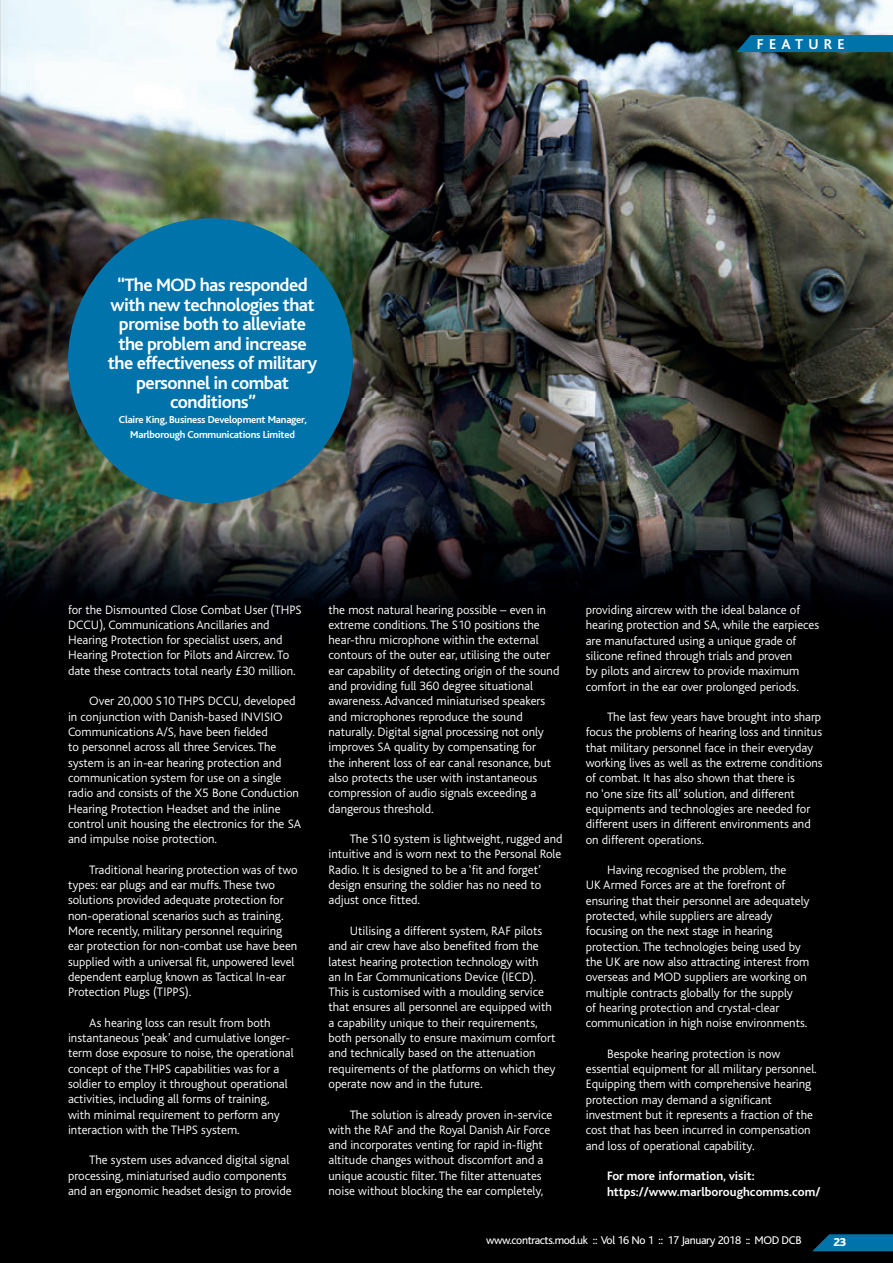
<style>
.page{position:relative;width:893px;height:1263px;background:#000001}
.page>*{position:absolute;margin:0;border:0;box-sizing:border-box;transform-origin:0 0}
.t1{font:700 18.75px/19.5px "Bliss";letter-spacing:-.03em;color:#fff;text-align:center}
.t2{font:700 15px "Bliss";letter-spacing:.35em;color:#fff}
.t3{font:300 12.75px/15.3px "Bliss";color:#fff}
.t4{font:700 12.75px/15.3px "Bliss";color:#fff}
.t5{font:800 12px "Bliss";color:#fff}
.t6{font:11.7px "Bliss";letter-spacing:-.03em;color:#fff}
.t7{font:700 10.5px/15px "Bliss";letter-spacing:-.02em;color:#fff;text-align:center}
</style>
<div class="page">
<img style="left:0;top:0;width:893px;height:606px">
<svg style="left:736px;top:35px;width:157px;height:17px;background:#006ea2"></svg>
<svg style="left:812px;top:1234px;width:81px;height:17px"></svg>
<div style="left:68px;top:218px;width:285px;height:285px;background:#0073ab;border-radius:50%"></div>
<p class="t2" style="left:757px;top:36px;width:89px">FEATURE</p>
<h1 class="t1" style="left:108px;top:276px;width:211px">“The MOD has responded with new technologies that promise both to alleviate the problem and increase the effectiveness of military personnel in combat conditions”</h1>
<p class="t7" style="left:119px;top:412px;width:189px">Claire King, Business Development Manager,<br>Marlborough Communications Limited</p>
<p class="t3" style="left:68px;top:602px;width:235px">for the Dismounted Close Combat User (THPS DCCU), Communications Ancillaries and Hearing Protection for specialist users, and Hearing Protection for Pilots and Aircrew. To date these contracts total nearly £30 million.</p>
<p class="t3" style="left:68px;top:694px;width:235px;text-indent:21px">Over 20,000 S10 THPS DCCU, developed in conjunction with Danish-based INVISIO Communications A/S, have been fielded<br>to personnel across all three Services. The system is an in-ear hearing protection and communication system for use on a single radio and consists of the X5 Bone Conduction Hearing Protection Headset and the inline control unit housing the electronics for the SA and impulse noise protection.</p>
<p class="t3" style="left:68px;top:862px;width:231px;text-indent:21px">Traditional hearing protection was of two types: ear plugs and ear muffs. These two solutions provided adequate protection for non-operational scenarios such as training.<br>More recently, military personnel requiring ear protection for non-combat use have been supplied with a universal fit, unpowered level dependent earplug known as Tactical In-ear Protection Plugs (TIPPS).</p>
<p class="t3" style="left:68px;top:1015px;width:227px;text-indent:21px">As hearing loss can result from both instantaneous ‘peak’ and cumulative longer&shy;term dose exposure to noise, the operational concept of the THPS capabilities was for a soldier to employ it throughout operational activities, including all forms of training, with minimal requirement to perform any interaction with the THPS system.</p>
<p class="t3" style="left:68px;top:1153px;width:225px;text-indent:21px">The system uses advanced digital signal processing, miniaturised audio components and an ergonomic headset design to provide</p>
<p class="t3" style="left:328px;top:602px;width:232px">the most natural hearing possible – even in extreme conditions. The S10 positions the hear-thru microphone within the external contours of the outer ear, utilising the outer ear capability of detecting origin of the sound and providing full 360 degree situational awareness. Advanced miniaturised speakers and microphones reproduce the sound naturally. Digital signal processing not only improves SA quality by compensating for<br>the inherent loss of ear canal resonance, but also protects the user with instantaneous compression of audio signals exceeding a dangerous threshold.</p>
<p class="t3" style="left:328px;top:831px;width:236px;text-indent:21px">The S10 system is lightweight, rugged and intuitive and is worn next to the Personal Role Radio. It is designed to be a ‘fit and forget’ design ensuring the soldier has no need to adjust once fitted.</p>
<p class="t3" style="left:328px;top:923px;width:229px;text-indent:21px">Utilising a different system, RAF pilots and air crew have also benefited from the latest hearing protection technology with<br>an In Ear Communications Device (IECD).<br>This is customised with a moulding service that ensures all personnel are equipped with a capability unique to their requirements, both personally to ensure maximum comfort and technically based on the attenuation requirements of the platforms on which they operate now and in the future.</p>
<p class="t3" style="left:328px;top:1107px;width:225px;text-indent:21px">The solution is already proven in-service with the RAF and the Royal Danish Air Force and incorporates venting for rapid in-flight altitude changes without discomfort and a unique acoustic filter. The filter attenuates noise without blocking the ear completely,</p>
<p class="t3" style="left:586px;top:602px;width:235px">providing aircrew with the ideal balance of hearing protection and SA, while the earpieces are manufactured using a unique grade of silicone refined through trials and proven<br>by pilots and aircrew to provide maximum comfort in the ear over prolonged periods.</p>
<p class="t3" style="left:586px;top:709px;width:238px;text-indent:21px">The last few years have brought into sharp focus the problems of hearing loss and tinnitus that military personnel face in their everyday working lives as well as the extreme conditions of combat. It has also shown that there is<br>no ‘one size fits all’ solution, and different equipments and technologies are needed for different users in different environments and on different operations.</p>
<p class="t3" style="left:586px;top:862px;width:225px;text-indent:21px">Having recognised the problem, the<br>UK Armed Forces are at the forefront of ensuring that their personnel are adequately protected, while suppliers are already focusing on the next stage in hearing protection. The technologies being used by the UK are now also attracting interest from overseas and MOD suppliers are working on multiple contracts globally for the supply<br>of hearing protection and crystal-clear communication in high noise environments.</p>
<p class="t3" style="left:586px;top:1046px;width:233px;text-indent:21px">Bespoke hearing protection is now essential equipment for all military personnel.<br>Equipping them with comprehensive hearing protection may demand a significant investment but it represents a fraction of the cost that has been incurred in compensation and loss of operational capability.</p>
<p class="t4" style="left:607px;top:1169px;width:215px">For more information, visit: https://www.marlboroughcomms.com/</p>
<p class="t6" style="left:486px;top:1234px;width:317px">www.contracts.mod.uk :: Vol 16 No 1 :: 17 January 2018 :: MOD DCB</p>
<p class="t5" style="left:833px;top:1236px;width:14px">23</p>
</div>
